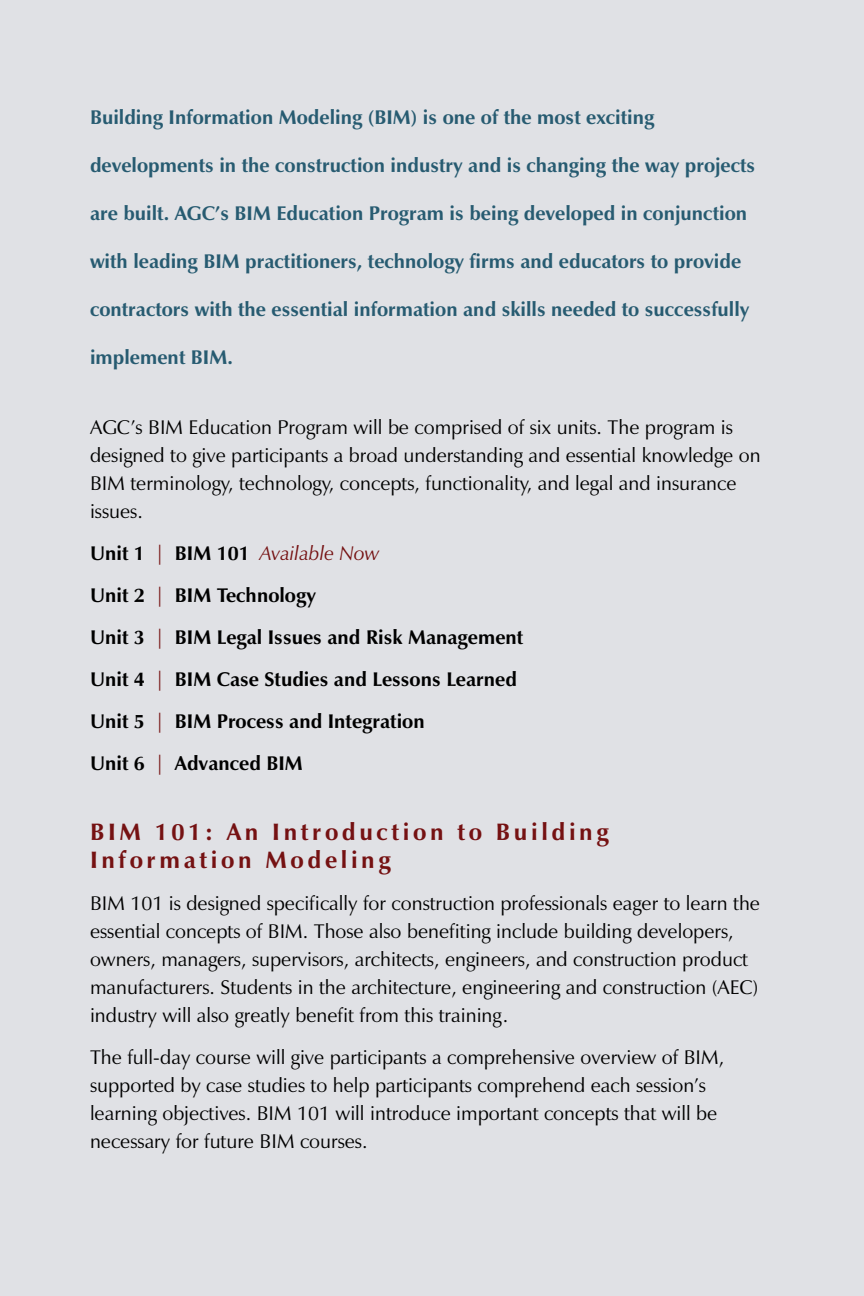
<style>
.page{position:relative;width:864px;height:1296px;background:#e0e1e5}
.page>*{position:absolute;margin:0;border:0;box-sizing:border-box;transform-origin:0 0}
.t1{font:700 24px/28px "Zapf Humanist 601 BT";letter-spacing:.15em;color:#751112}
.t2{font:20px/28px "Zapf Humanist 601 BT";color:#000}
.t3{font:700 20px "Zapf Humanist 601 BT";color:#275b71}
.t4{font:700 20px/42px "Zapf Humanist 601 BT";color:#000}
.s1{font-weight:400;color:#751112}
.s2{font-weight:400;font-style:italic;color:#751112}
</style>
<div class="page">
<p class="t3" style="left:90px;top:104px;width:566px">Building Information Modeling (BIM) is one of the most exciting</p>
<p class="t3" style="left:90px;top:152px;width:667px">developments in the construction industry and is changing the way projects</p>
<p class="t3" style="left:90px;top:200px;width:659px">are built. AGC’s BIM Education Program is being developed in conjunction</p>
<p class="t3" style="left:90px;top:248px;width:653px">with leading BIM practitioners, technology firms and educators to provide</p>
<p class="t3" style="left:90px;top:296px;width:661px">contractors with the essential information and skills needed to successfully</p>
<p class="t3" style="left:90px;top:344px;width:144px">implement BIM.</p>
<p class="t2" style="left:90px;top:413px;width:672px">AGC’s BIM Education Program will be comprised of six units. The program is designed to give participants a broad understanding and essential knowledge on BIM terminology, technology, concepts, functionality, and legal and insurance issues.</p>
<p class="t4" style="left:90px;top:532px;width:435px">Unit 1 <span class="s1">|</span> BIM 101 <span class="s2">Available Now<br></span>Unit 2 <span class="s1">|</span> BIM Technology<br>Unit 3 <span class="s1">|</span> BIM Legal Issues and Risk Management<br>Unit 4 <span class="s1">|</span> BIM Case Studies and Lessons Learned<br>Unit 5 <span class="s1">|</span> BIM Process and Integration<br>Unit 6 <span class="s1">|</span> Advanced BIM</p>
<p class="t1" style="left:90px;top:817px;width:520px">BIM 101: An Introduction to Building<br>Information Modeling</p>
<p class="t2" style="left:90px;top:889px;width:672px">BIM 101 is designed specifically for construction professionals eager to learn the essential concepts of BIM. Those also benefiting include building developers, owners, managers, supervisors, architects, engineers, and construction product manufacturers. Students in the architecture, engineering and construction (AEC) industry will also greatly benefit from this training.</p>
<p class="t2" style="left:90px;top:1043px;width:636px">The full-day course will give participants a comprehensive overview of BIM, supported by case studies to help participants comprehend each session’s learning objectives. BIM 101 will introduce important concepts that will be necessary for future BIM courses.</p>
</div>
